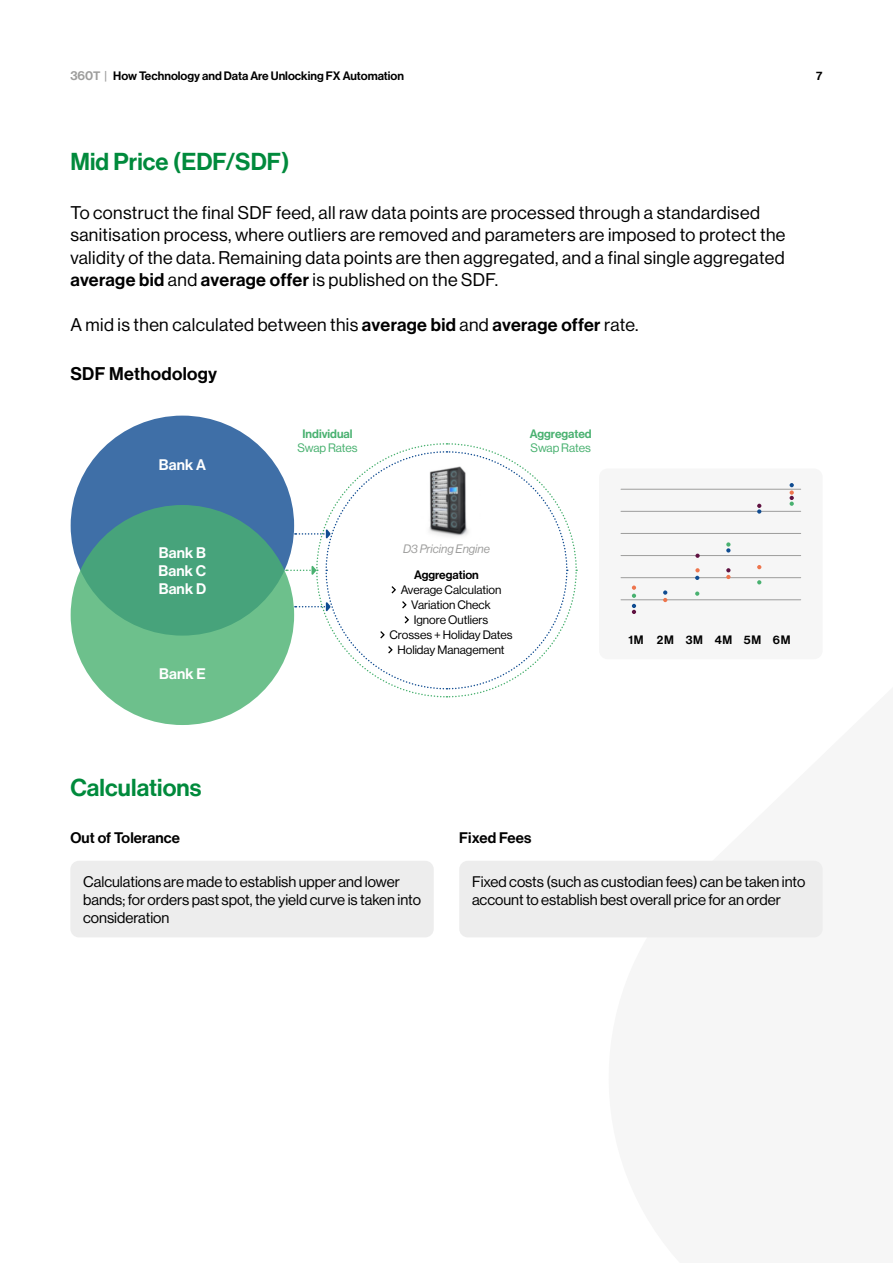
<style>
.page{position:relative;width:893px;height:1263px;background:#fff}
.page>*{position:absolute;margin:0;border:0;box-sizing:border-box;transform-origin:0 0}
.t1{font:24px "N Haas Grotesk DS Pro 65 Md";letter-spacing:.005em;color:#008a3c}
.t2{font:18px/22.5px "N Haas Grotesk DS Pro 55 Rg";letter-spacing:.02em;color:#000}
.t3{font:18px "N Haas Grotesk DS Pro 65 Md";letter-spacing:.02em;color:#000}
.t4{font:15px/18px "N Haas Grotesk DS Pro 55 Rg";color:#000}
.t5{font:15px/18px "N Haas Grotesk DS Pro 65 Md";letter-spacing:.01em;color:#fff;text-align:justify}
.t6{font:15px "N Haas Grotesk DS Pro 65 Md";letter-spacing:.01em;color:#000}
.t7{font:12px/15px "N Haas Grotesk DS Pro 55 Rg";color:#000;text-align:center}
.t8{font:12px "N Haas Grotesk DS Pro 65 Md";color:#000}
.t9{font:12px "N Haas Grotesk DS Pro 65 Md";color:#49b170}
.t10{font:12px "N Haas Grotesk DS Pro 55 Rg";letter-spacing:-.005em;color:#49b170}
.t11{font:12px "N Haas Grotesk DS Pro 56 It";color:#9d9d9c}
.t12{font:12px "N Haas Grotesk DS Pro 65 Md";letter-spacing:.06em;color:#000}
.s1{font-size:12.75px;color:#9d9d9c}
.s2{color:#9d9d9c}
.s3{font-family:"N Haas Grotesk DS Pro 65 Md"}
</style>
<div class="page">
<div style="left:70px;top:861px;width:364px;height:76px;background:#ededed;border-radius:9px"></div>
<div style="left:459px;top:861px;width:364px;height:76px;background:#ededed;border-radius:9px"></div>
<div style="left:71px;top:416px;width:223px;height:220px;background:#3f6fa7;border-radius:50%"></div>
<svg style="left:71px;top:505px;width:223px;height:220px;background:#5ab183"></svg>
<div style="left:599px;top:468px;width:224px;height:191px;background:#f6f6f6;border-radius:9px"></div>
<svg style="left:286px;top:443px;width:292px;height:255px"></svg>
<hr style="left:621px;top:489px;width:180px;height:1px;background:#9d9d9c">
<hr style="left:621px;top:511px;width:180px;height:1px;background:#9d9d9c">
<hr style="left:621px;top:533px;width:180px;height:1px;background:#9d9d9c">
<hr style="left:621px;top:555px;width:180px;height:1px;background:#9d9d9c">
<hr style="left:621px;top:577px;width:180px;height:1px;background:#9d9d9c">
<hr style="left:621px;top:599px;width:180px;height:1px;background:#9d9d9c">
<svg style="left:632px;top:585px;width:4px;height:13px"></svg>
<svg style="left:632px;top:604px;width:4px;height:10px"></svg>
<svg style="left:663px;top:590px;width:4px;height:12px"></svg>
<svg style="left:695px;top:554px;width:5px;height:4px"></svg>
<svg style="left:695px;top:591px;width:4px;height:5px"></svg>
<svg style="left:695px;top:568px;width:5px;height:12px"></svg>
<svg style="left:726px;top:542px;width:4px;height:10px"></svg>
<svg style="left:726px;top:568px;width:4px;height:11px"></svg>
<svg style="left:757px;top:565px;width:4px;height:4px"></svg>
<svg style="left:757px;top:504px;width:4px;height:10px"></svg>
<svg style="left:757px;top:580px;width:4px;height:4px"></svg>
<svg style="left:790px;top:483px;width:4px;height:23px"></svg>
<p class="t8" style="left:70px;top:69px;width:335px"><span class="s1">360</span><span class="s2">T |</span> How Technology and Data Are Unlocking FX Automation</p>
<p class="t8" style="left:816px;top:68px;width:8px">7</p>
<h1 class="t1" style="left:70px;top:147px;width:221px">Mid Price (EDF/SDF)</h1>
<p class="t2" style="left:70px;top:201px;width:717px">To construct the final SDF feed, all raw data points are processed through a standardised sanitisation process, where outliers are removed and parameters are imposed to protect the validity of the data. Remaining data points are then aggregated, and a final single aggregated <span class="s3">average bid</span> and <span class="s3">average offer</span> is published on the SDF.</p>
<p class="t2" style="left:70px;top:314px;width:570px">A mid is then calculated between this <span class="s3">average bid</span> and <span class="s3">average offer</span> rate.</p>
<p class="t3" style="left:70px;top:364px;width:148px">SDF Methodology</p>
<p class="t5" style="left:159px;top:456px;width:49px">Bank A</p>
<p class="t5" style="left:159px;top:544px;width:49px">Bank B Bank C Bank D</p>
<p class="t5" style="left:159px;top:665px;width:48px">Bank E</p>
<h1 class="t1" style="left:70px;top:774px;width:133px">Calculations</h1>
<p class="t6" style="left:70px;top:829px;width:111px">Out of Tolerance</p>
<p class="t9" style="left:303px;top:426px;width:52px">Individual</p>
<p class="t10" style="left:297px;top:441px;width:62px">Swap Rates</p>
<p class="t9" style="left:530px;top:426px;width:63px">Aggregated</p>
<p class="t10" style="left:531px;top:441px;width:62px">Swap Rates</p>
<p class="t11" style="left:403px;top:542px;width:88px">D3 Pricing Engine</p>
<p class="t8" style="left:414px;top:568px;width:66px">Aggregation</p>
<p class="t7" style="left:389px;top:582px;width:125px">Average Calculation<br>Variation Check<br>Ignore Outliers<br>Crosses + Holiday Dates<br>Holiday Management</p>
<p class="t12" style="left:628px;top:633px;width:164px">1M 2M 3M 4M 5M 6M</p>
<p class="t6" style="left:459px;top:829px;width:74px">Fixed Fees</p>
<p class="t4" style="left:83px;top:872px;width:339px">Calculations are made to establish upper and lower bands; for orders past spot, the yield curve is taken into consideration</p>
<p class="t4" style="left:472px;top:872px;width:335px">Fixed costs (such as custodian fees) can be taken into account to establish best overall price for an order</p>
</div>
